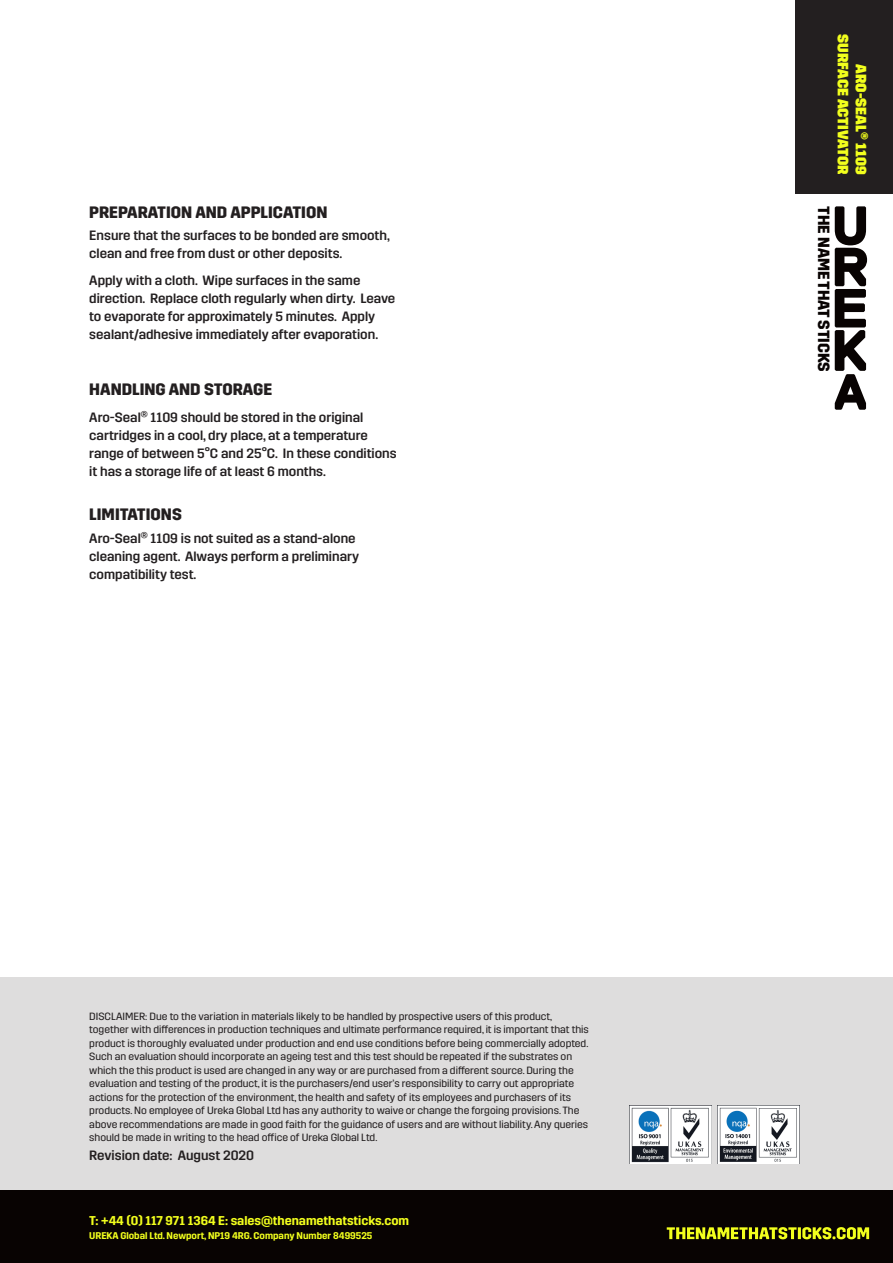
<style>
.page{position:relative;width:893px;height:1263px;background:#fff}
.page>*{position:absolute;margin:0;border:0;box-sizing:border-box;transform-origin:0 0}
.t1{font:700 16.5px "Trim";color:#231f20}
.t2{font:700 16.2px "Trim";color:#080302}
.t3{font:800 15px "Trim";color:#f2ff1d}
.t4{font:500 13.5px/18px "Trim";color:#231f20}
.t5{font:600 12.75px "Trim";color:#f2ff1d}
.t6{font:10.5px/13.5px "Trim";color:#231f20}
.t7{font:600 9.75px "Trim";color:#f2ff1d}
</style>
<div class="page">
<div style="left:0;top:978px;width:893px;height:285px;background:#dedddd"></div>
<div style="left:0;top:1191px;width:893px;height:72px;background:#080302"></div>
<div style="left:795px;top:0;width:98px;height:193px;background:#231f20"></div>
<svg style="left:667px;top:1227px;width:202px;height:12px"></svg>
<svg style="left:835px;top:206px;width:32px;height:204px"></svg>
<img style="left:629px;top:1106px;width:82px;height:58px">
<img style="left:718px;top:1106px;width:82px;height:58px">
<p class="t1" style="left:89px;top:203px;width:240px">PREPARATION AND APPLICATION</p>
<p class="t4" style="left:89px;top:227px;width:302px">Ensure that the surfaces to be bonded are smooth, clean and free from dust or other deposits.</p>
<p class="t4" style="left:89px;top:271px;width:308px">Apply with a cloth. Wipe surfaces in the same direction. Replace cloth regularly when dirty. Leave to evaporate for approximately 5 minutes. Apply sealant/adhesive immediately after evaporation.</p>
<p class="t1" style="left:89px;top:380px;width:184px">HANDLING AND STORAGE</p>
<p class="t4" style="left:89px;top:408px;width:309px">Aro-Seal® 1109 should be stored in the original cartridges in a cool, dry place, at a temperature range of between 5°C and 25°C. In these conditions it has a storage life of at least 6 months.</p>
<p class="t1" style="left:89px;top:505px;width:94px">LIMITATIONS</p>
<p class="t4" style="left:89px;top:529px;width:271px">Aro-Seal® 1109 is not suited as a stand-alone cleaning agent. Always perform a preliminary compatibility test.</p>
<p class="t6" style="left:89px;top:1010px;width:501px">DISCLAIMER: Due to the variation in materials likely to be handled by prospective users of this product, together with differences in production techniques and ultimate performance required, it is important that this product is thoroughly evaluated under production and end use conditions before being commercially adopted.<br>Such an evaluation should incorporate an ageing test and this test should be repeated if the substrates on which the this product is used are changed in any way or are purchased from a different source. During the evaluation and testing of the product, it is the purchasers/end user’s responsibility to carry out appropriate actions for the protection of the environment, the health and safety of its employees and purchasers of its products. No employee of Ureka Global Ltd has any authority to waive or change the forgoing provisions. The above recommendations are made in good faith for the guidance of users and are without liability. Any queries should be made in writing to the head office of Ureka Global Ltd.</p>
<p class="t4" style="left:89px;top:1146px;width:166px">Revision date: August 2020</p>
<p class="t5" style="left:89px;top:1213px;width:321px">T: +44 (0) 117 971 1364 E: sales@thenamethatsticks.com</p>
<p class="t7" style="left:89px;top:1229px;width:285px">UREKA Global Ltd. Newport, NP19 4RG. Company Number 8499525</p>
<p class="t3" style="left:852px;top:34px;width:142px;rotate:90deg">SURFACE ACTIVATOR</p>
<p class="t3" style="left:870px;top:64px;width:111px;rotate:90deg">ARO-SEAL® 1109</p>
<h2 class="t2" style="left:833px;top:206px;width:167px;rotate:90deg">THE NAME THAT STICKS</h2>
</div>
